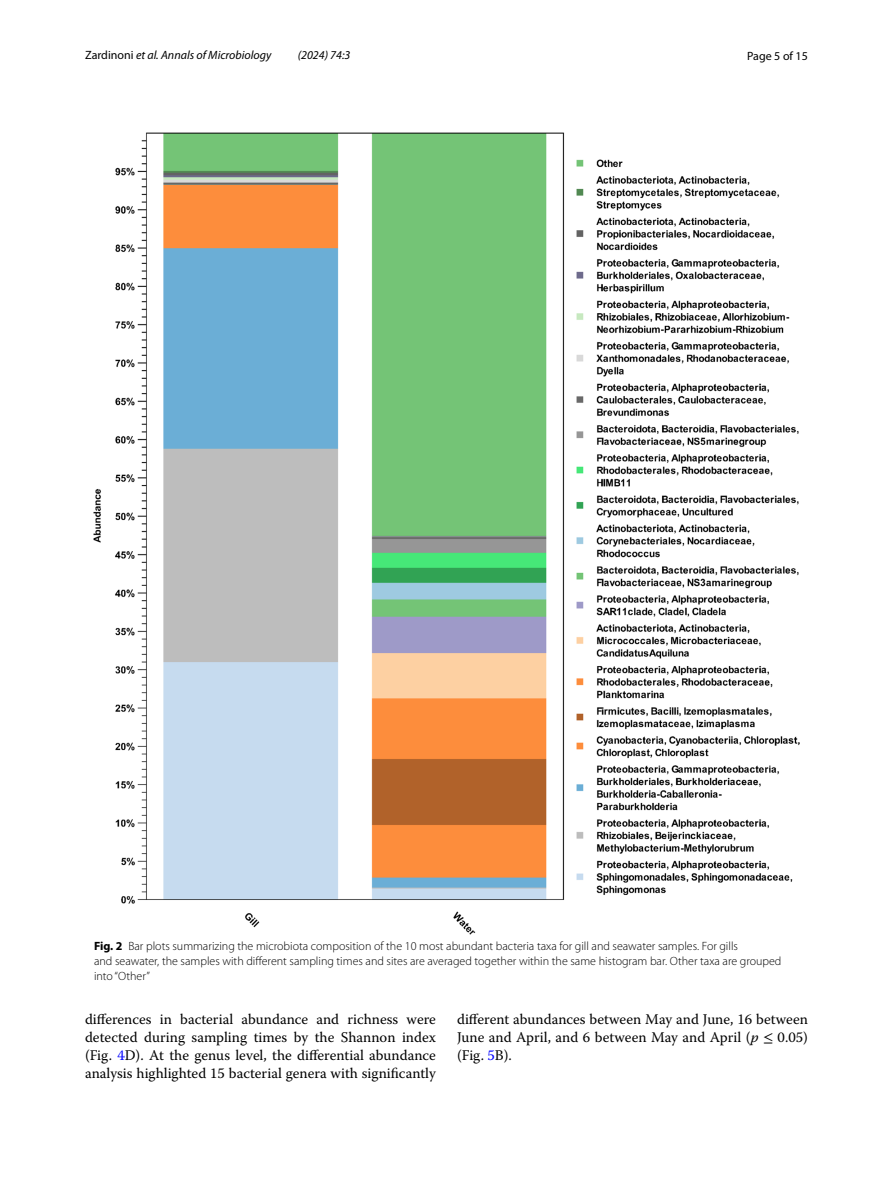
<style>
.page{position:relative;width:893px;height:1187px;background:#fff}
.page>*{position:absolute;margin:0;border:0;box-sizing:border-box;transform-origin:0 0}
.t1{font:14.7px/18px "Warnock Pro";color:#000;text-align:justify}
.t2{font:300 12px/15px "Myriad Pro";color:#000}
.t3{font:italic 12px "Myriad Pro";color:#000}
.t4{font:12px "Myriad Pro";color:#000}
.s1{font-style:normal}
.s2{font-weight:700}
.s3{color:#00f}
.s4{font-style:italic}
.s5{font-family:"STIX"}
</style>
<div class="page">
<img style="left:93px;top:133px;width:707px;height:801px">
<p class="t3" style="left:85px;top:48px;width:188px"><span class="s1">Zardinoni</span> et al. Annals of Microbiology</p>
<p class="t3" style="left:298px;top:48px;width:54px">(2024) 74:3</p>
<p class="t4" style="left:747px;top:48px;width:62px">Page 5 of 15</p>
<p class="t2" style="left:94px;top:938px;width:689px"><span class="s2">Fig. 2</span> Bar plots summarizing the microbiota composition of the 10 most abundant bacteria taxa for gill and seawater samples. For gills<br>and seawater, the samples with different sampling times and sites are averaged together within the same histogram bar. Other taxa are grouped into“Other”</p>
<p class="t1" style="left:85px;top:1010px;width:352px">differences in bacterial abundance and richness were detected during sampling times by the Shannon index (Fig. <span class="s3">4</span>D). At the genus level, the differential abundance analysis highlighted 15 bacterial genera with significantly</p>
<p class="t1" style="left:457px;top:1010px;width:352px">different abundances between May and June, 16 between June and April, and 6 between May and April (<span class="s4">p</span> <span class="s5">≤</span> 0.05) (Fig. <span class="s3">5</span>B).</p>
</div>
